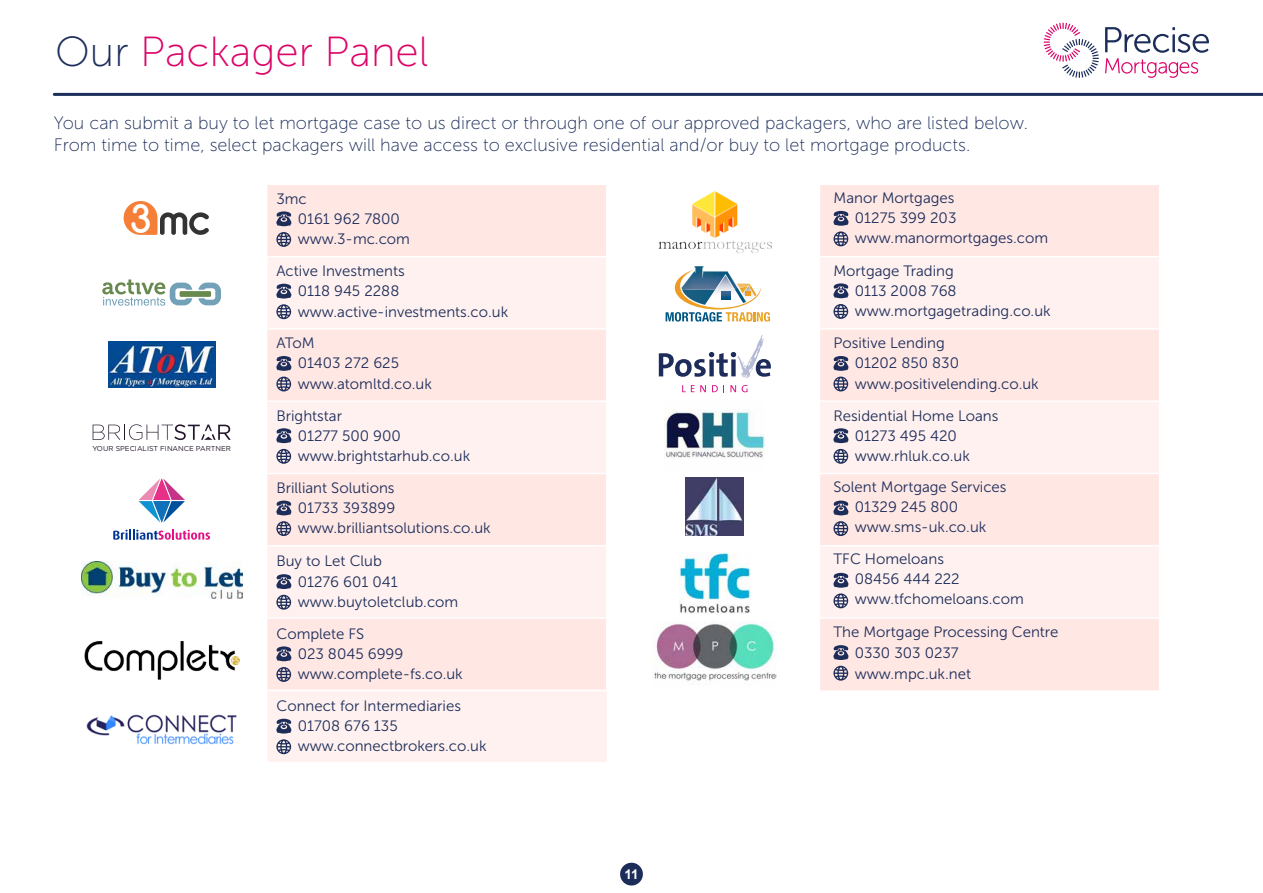
<style>
.page{position:relative;width:1263px;height:893px;background:#fff}
.page>*{position:absolute;margin:0;border:0;box-sizing:border-box;transform-origin:0 0}
.t1{font:42px "Museo Sans 100";color:#db0568}
.t2{font:700 37.05px "Comfortaa";color:#fff;scale:1.04 1}
.t3{font:18px/21.6px "Museo Sans 100";color:#1c2d5a}
.t4{font:15px/20.1px "Museo Sans 300";color:#1c2d5a}
.t5{font:700 13.5px "Arial";color:#fff}
.t6{font:7.05px "Gotham";color:#24162b}
.s1{color:#1c2d5a}
</style>
<div class="page">
<hr style="left:54px;top:93px;width:1209px;height:3px;background:#1c2d5a">
<div style="left:620px;top:863px;width:23px;height:22px;background:#1c2d5a;border-radius:50%"></div>
<svg style="left:267px;top:185px;width:892px;height:71px;background:#feeae7"></svg>
<svg style="left:267px;top:257px;width:892px;height:505px"></svg>
<hr style="left:606px;top:617px;width:214px;height:2px;background:#fff">
<hr style="left:267px;top:328px;width:339px;height:2px;background:#fff">
<hr style="left:267px;top:400px;width:339px;height:2px;background:#fff">
<hr style="left:267px;top:473px;width:339px;height:1px;background:#fff">
<hr style="left:267px;top:545px;width:339px;height:1px;background:#fff">
<hr style="left:267px;top:617px;width:339px;height:2px;background:#fff">
<hr style="left:820px;top:617px;width:340px;height:2px;background:#fff">
<hr style="left:267px;top:690px;width:341px;height:1px;background:#fff">
<hr style="left:606px;top:185px;width:2px;height:72px;background:#fff">
<hr style="left:606px;top:257px;width:2px;height:72px;background:#fff">
<hr style="left:606px;top:329px;width:2px;height:72px;background:#fff">
<hr style="left:606px;top:401px;width:2px;height:72px;background:#fff">
<hr style="left:606px;top:473px;width:2px;height:73px;background:#fff">
<hr style="left:606px;top:546px;width:2px;height:71px;background:#fff">
<hr style="left:606px;top:619px;width:2px;height:71px;background:#fff">
<hr style="left:819px;top:619px;width:1px;height:71px;background:#fff">
<hr style="left:820px;top:328px;width:340px;height:2px;background:#fff">
<hr style="left:820px;top:400px;width:340px;height:2px;background:#fff">
<hr style="left:820px;top:473px;width:340px;height:1px;background:#fff">
<hr style="left:820px;top:545px;width:340px;height:1px;background:#fff">
<hr style="left:819px;top:185px;width:1px;height:72px;background:#fff">
<hr style="left:819px;top:257px;width:1px;height:72px;background:#fff">
<hr style="left:819px;top:329px;width:1px;height:72px;background:#fff">
<hr style="left:819px;top:401px;width:1px;height:72px;background:#fff">
<hr style="left:819px;top:473px;width:1px;height:73px;background:#fff">
<hr style="left:819px;top:546px;width:1px;height:71px;background:#fff">
<hr style="left:819px;top:690px;width:1px;height:73px;background:#fff">
<svg style="left:139px;top:478px;width:46px;height:45px"></svg>
<svg style="left:113px;top:529px;width:97px;height:11px"></svg>
<svg style="left:102px;top:279px;width:119px;height:27px"></svg>
<img style="left:108px;top:341px;width:107px;height:46px">
<svg style="left:93px;top:424px;width:138px;height:16px"></svg>
<img style="left:84px;top:641px;width:156px;height:39px">
<img style="left:81px;top:561px;width:161px;height:38px">
<img style="left:86px;top:714px;width:151px;height:31px">
<svg style="left:276px;top:211px;width:15px;height:36px"></svg>
<svg style="left:666px;top:266px;width:104px;height:56px"></svg>
<img style="left:737px;top:284px;width:14px;height:4px">
<img style="left:682px;top:266px;width:55px;height:24px">
<svg style="left:833px;top:283px;width:15px;height:36px"></svg>
<svg style="left:276px;top:283px;width:15px;height:36px"></svg>
<svg style="left:276px;top:356px;width:15px;height:15px"></svg>
<svg style="left:276px;top:377px;width:15px;height:14px"></svg>
<svg style="left:682px;top:385px;width:12px;height:7px"></svg>
<svg style="left:700px;top:385px;width:6px;height:7px"></svg>
<svg style="left:712px;top:385px;width:12px;height:7px"></svg>
<svg style="left:730px;top:385px;width:6px;height:7px"></svg>
<svg style="left:742px;top:385px;width:5px;height:7px"></svg>
<svg style="left:659px;top:334px;width:112px;height:44px"></svg>
<svg style="left:833px;top:356px;width:15px;height:15px"></svg>
<svg style="left:833px;top:377px;width:15px;height:14px"></svg>
<svg style="left:276px;top:428px;width:15px;height:15px"></svg>
<svg style="left:276px;top:449px;width:15px;height:15px"></svg>
<img style="left:665px;top:401px;width:100px;height:70px">
<svg style="left:833px;top:428px;width:15px;height:15px"></svg>
<svg style="left:833px;top:449px;width:15px;height:15px"></svg>
<svg style="left:276px;top:500px;width:15px;height:36px"></svg>
<svg style="left:833px;top:500px;width:15px;height:36px"></svg>
<svg style="left:276px;top:574px;width:15px;height:15px"></svg>
<svg style="left:276px;top:646px;width:15px;height:36px"></svg>
<svg style="left:276px;top:595px;width:15px;height:15px"></svg>
<img style="left:686px;top:477px;width:58px;height:58px">
<svg style="left:833px;top:572px;width:15px;height:36px"></svg>
<svg style="left:276px;top:718px;width:15px;height:36px"></svg>
<img style="left:679px;top:553px;width:71px;height:60px">
<svg style="left:833px;top:645px;width:15px;height:15px"></svg>
<svg style="left:833px;top:666px;width:15px;height:15px"></svg>
<img style="left:658px;top:190px;width:113px;height:64px">
<svg style="left:833px;top:210px;width:15px;height:36px"></svg>
<img style="left:653px;top:621px;width:124px;height:64px">
<svg style="left:1105px;top:27px;width:104px;height:51px"></svg>
<svg style="left:1043px;top:23px;width:56px;height:55px"></svg>
<svg style="left:124px;top:201px;width:85px;height:34px"></svg>
<h1 class="t1" style="left:55px;top:29px;width:375px"><span class="s1">Our</span> Packager Panel</h1>
<p class="t3" style="left:54px;top:112px;width:976px">You can submit a buy to let mortgage case to us direct or through one of our approved packagers, who are listed below.<br>From time to time, select packagers will have access to exclusive residential and/or buy to let mortgage products.</p>
<h2 class="t2" style="left:130px;top:195px;width:22px">3</h2>
<p class="t6" style="left:92px;top:444px;width:140px">YOUR SPECIALIST FINANCE PARTNER</p>
<p class="t4" style="left:298px;top:189px;width:114px;text-indent:-21px">3mc<br>0161 962 7800 www.3-mc.com</p>
<p class="t4" style="left:855px;top:188px;width:195px;text-indent:-21px">Manor Mortgages<br>01275 399 203 www.manormortgages.com</p>
<p class="t4" style="left:855px;top:261px;width:197px;text-indent:-21px">Mortgage Trading<br>0113 2008 768 www.mortgagetrading.co.uk</p>
<p class="t4" style="left:298px;top:261px;width:212px;line-height:20.5px;text-indent:-21px">Active Investments<br>0118 945 2288 www.active-investments.co.uk</p>
<p class="t4" style="left:298px;top:333px;width:136px;text-indent:-21px">AToM<br>01403 272 625 www.atomltd.co.uk</p>
<p class="t4" style="left:855px;top:333px;width:186px;text-indent:-21px">Positive Lending<br>01202 850 830 www.positivelending.co.uk</p>
<p class="t4" style="left:298px;top:405px;width:174px;text-indent:-21px">Brightstar<br>01277 500 900 www.brightstarhub.co.uk</p>
<p class="t4" style="left:855px;top:405px;width:145px;text-indent:-21px">Residential Home Loans<br>01273 495 420 www.rhluk.co.uk</p>
<p class="t4" style="left:298px;top:478px;width:194px;text-indent:-21px">Brilliant Solutions<br>01733 393899 www.brilliantsolutions.co.uk</p>
<p class="t4" style="left:855px;top:476px;width:153px;text-indent:-21px">Solent Mortgage Services<br>01329 245 800 www.sms-uk.co.uk</p>
<p class="t4" style="left:298px;top:551px;width:162px;text-indent:-21px">Buy to Let Club<br>01276 601 041 www.buytoletclub.com</p>
<p class="t4" style="left:298px;top:624px;width:167px;text-indent:-21px">Complete FS<br>023 8045 6999 www.complete-fs.co.uk</p>
<p class="t4" style="left:298px;top:696px;width:190px;text-indent:-21px">Connect for Intermediaries<br>01708 676 135 www.connectbrokers.co.uk</p>
<p class="t4" style="left:855px;top:549px;width:171px;text-indent:-21px">TFC Homeloans<br>08456 444 222 www.tfchomeloans.com</p>
<p class="t4" style="left:855px;top:622px;width:205px;line-height:20.5px;text-indent:-21px">The Mortgage Processing Centre<br>0330 303 0237 www.mpc.uk.net</p>
<p class="t5" style="left:624px;top:865px;width:16px">11</p>
</div>
